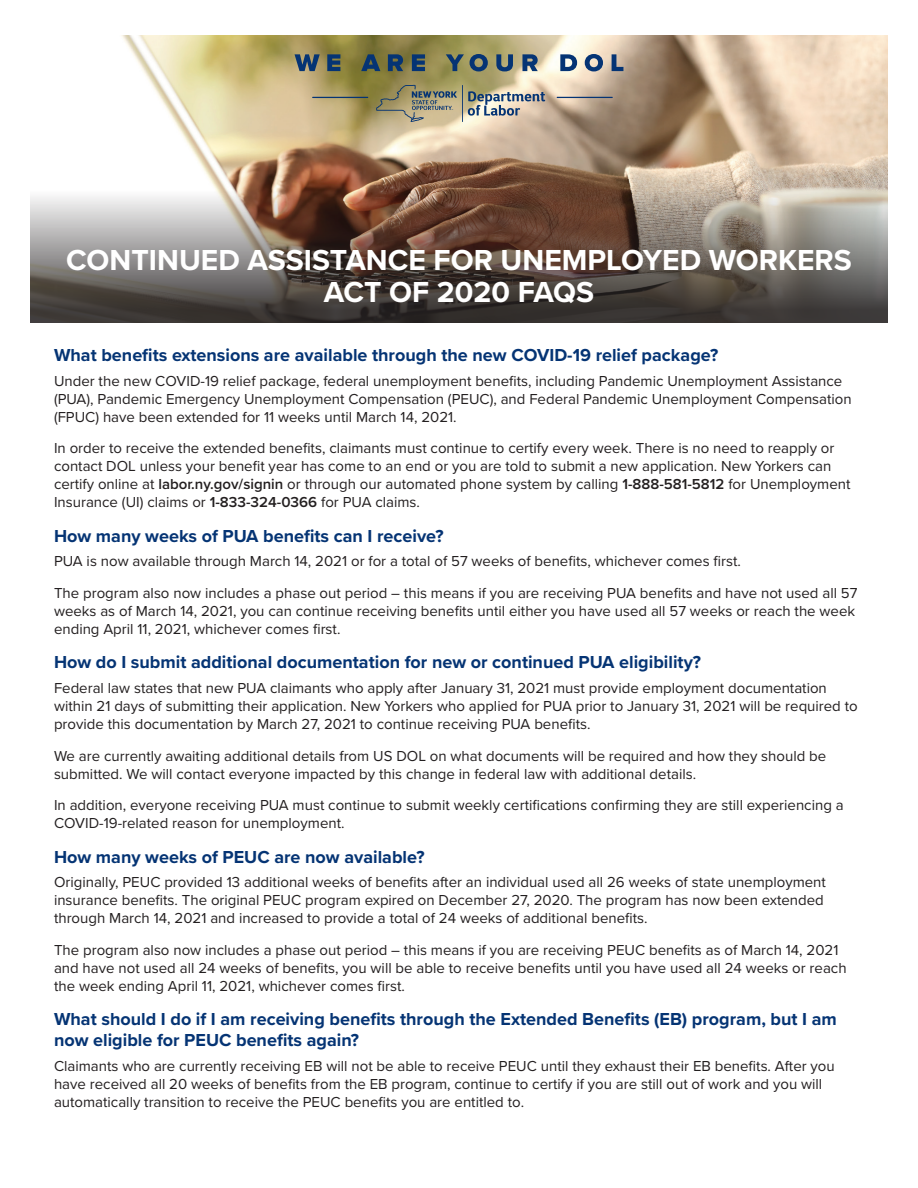
<style>
.page{position:relative;width:918px;height:1188px;background:#fff}
.page>*{position:absolute;margin:0;border:0;box-sizing:border-box;transform-origin:0 0}
.t1{font:700 30px/31.5px "Proxima Nova";color:#fff;text-align:center}
.t2{font:700 18px/21px "Proxima Nova";color:#053474}
.t3{font:15px/18px "Proxima Nova";color:#231f20}
.s1{font-weight:600}
</style>
<div class="page">
<img style="left:122px;top:36px;width:766px;height:135px">
<img style="left:30px;top:171px;width:858px;height:152px">
<svg style="left:468px;top:91px;width:77px;height:25px;background:#a6a8a6"></svg>
<hr style="left:462px;top:85px;width:1px;height:37px;background:#053474">
<svg style="left:376px;top:85px;width:81px;height:37px;background:#9c9674"></svg>
<hr style="left:557px;top:97px;width:56px;height:1px;background:#053474">
<hr style="left:312px;top:97px;width:56px;height:1px;background:#053474">
<svg style="left:295px;top:54px;width:25px;height:17px"></svg>
<svg style="left:327px;top:54px;width:13px;height:17px"></svg>
<svg style="left:361px;top:54px;width:19px;height:17px"></svg>
<svg style="left:388px;top:54px;width:15px;height:17px"></svg>
<svg style="left:412px;top:54px;width:13px;height:17px"></svg>
<svg style="left:446px;top:54px;width:18px;height:17px"></svg>
<svg style="left:470px;top:54px;width:18px;height:17px"></svg>
<svg style="left:496px;top:54px;width:17px;height:17px"></svg>
<svg style="left:522px;top:54px;width:16px;height:17px"></svg>
<svg style="left:560px;top:54px;width:17px;height:17px"></svg>
<svg style="left:585px;top:54px;width:18px;height:17px"></svg>
<svg style="left:612px;top:54px;width:11px;height:17px"></svg>
<h1 class="t1" style="left:66px;top:244px;width:787px">CONTINUED ASSISTANCE FOR UNEMPLOYED WORKERS<br>ACT OF 2020 FAQS</h1>
<p class="t2" style="left:54px;top:344px;width:666px">What benefits extensions are available through the new COVID-19 relief package?</p>
<p class="t3" style="left:54px;top:371px;width:799px">Under the new COVID-19 relief package, federal unemployment benefits, including Pandemic Unemployment Assistance (PUA), Pandemic Emergency Unemployment Compensation (PEUC), and Federal Pandemic Unemployment Compensation (FPUC) have been extended for 11 weeks until March 14, 2021.</p>
<p class="t3" style="left:54px;top:438px;width:798px">In order to receive the extended benefits, claimants must continue to certify every week. There is no need to reapply or contact DOL unless your benefit year has come to an end or you are told to submit a new application. New Yorkers can certify online at <span class="s1">labor.ny.gov/signin</span> or through our automated phone system by calling <span class="s1">1-888-581-5812</span> for Unemployment Insurance (UI) claims or <span class="s1">1-833-324-0366</span> for PUA claims.</p>
<p class="t2" style="left:54px;top:525px;width:391px">How many weeks of PUA benefits can I receive?</p>
<p class="t3" style="left:54px;top:545px;width:805px;line-height:31.5px">PUA is now available through March 14, 2021 or for a total of 57 weeks of benefits, whichever comes first.<br>The program also now includes a phase out period – this means if you are receiving PUA benefits and have not used all 57</p>
<p class="t3" style="left:54px;top:601px;width:803px">weeks as of March 14, 2021, you can continue receiving benefits until either you have used all 57 weeks or reach the week ending April 11, 2021, whichever comes first.</p>
<p class="t2" style="left:54px;top:652px;width:649px">How do I submit additional documentation for new or continued PUA eligibility?</p>
<p class="t3" style="left:54px;top:678px;width:805px">Federal law states that new PUA claimants who apply after January 31, 2021 must provide employment documentation within 21 days of submitting their application. New Yorkers who applied for PUA prior to January 31, 2021 will be required to provide this documentation by March 27, 2021 to continue receiving PUA benefits.</p>
<p class="t3" style="left:54px;top:746px;width:774px">We are currently awaiting additional details from US DOL on what documents will be required and how they should be submitted. We will contact everyone impacted by this change in federal law with additional details.</p>
<p class="t3" style="left:54px;top:795px;width:791px">In addition, everyone receiving PUA must continue to submit weekly certifications confirming they are still experiencing a<br>COVID-19-related reason for unemployment.</p>
<p class="t2" style="left:54px;top:846px;width:372px">How many weeks of PEUC are now available?</p>
<p class="t3" style="left:54px;top:873px;width:773px">Originally, PEUC provided 13 additional weeks of benefits after an individual used all 26 weeks of state unemployment insurance benefits. The original PEUC program expired on December 27, 2020. The program has now been extended through March 14, 2021 and increased to provide a total of 24 weeks of additional benefits.</p>
<p class="t3" style="left:54px;top:940px;width:794px">The program also now includes a phase out period – this means if you are receiving PEUC benefits as of March 14, 2021 and have not used all 24 weeks of benefits, you will be able to receive benefits until you have used all 24 weeks or reach the week ending April 11, 2021, whichever comes first.</p>
<p class="t2" style="left:54px;top:1009px;width:784px">What should I do if I am receiving benefits through the Extended Benefits (EB) program, but I am now eligible for PEUC benefits again?</p>
<p class="t3" style="left:54px;top:1056px;width:782px">Claimants who are currently receiving EB will not be able to receive PEUC until they exhaust their EB benefits. After you have received all 20 weeks of benefits from the EB program, continue to certify if you are still out of work and you will automatically transition to receive the PEUC benefits you are entitled to.</p>
</div>
